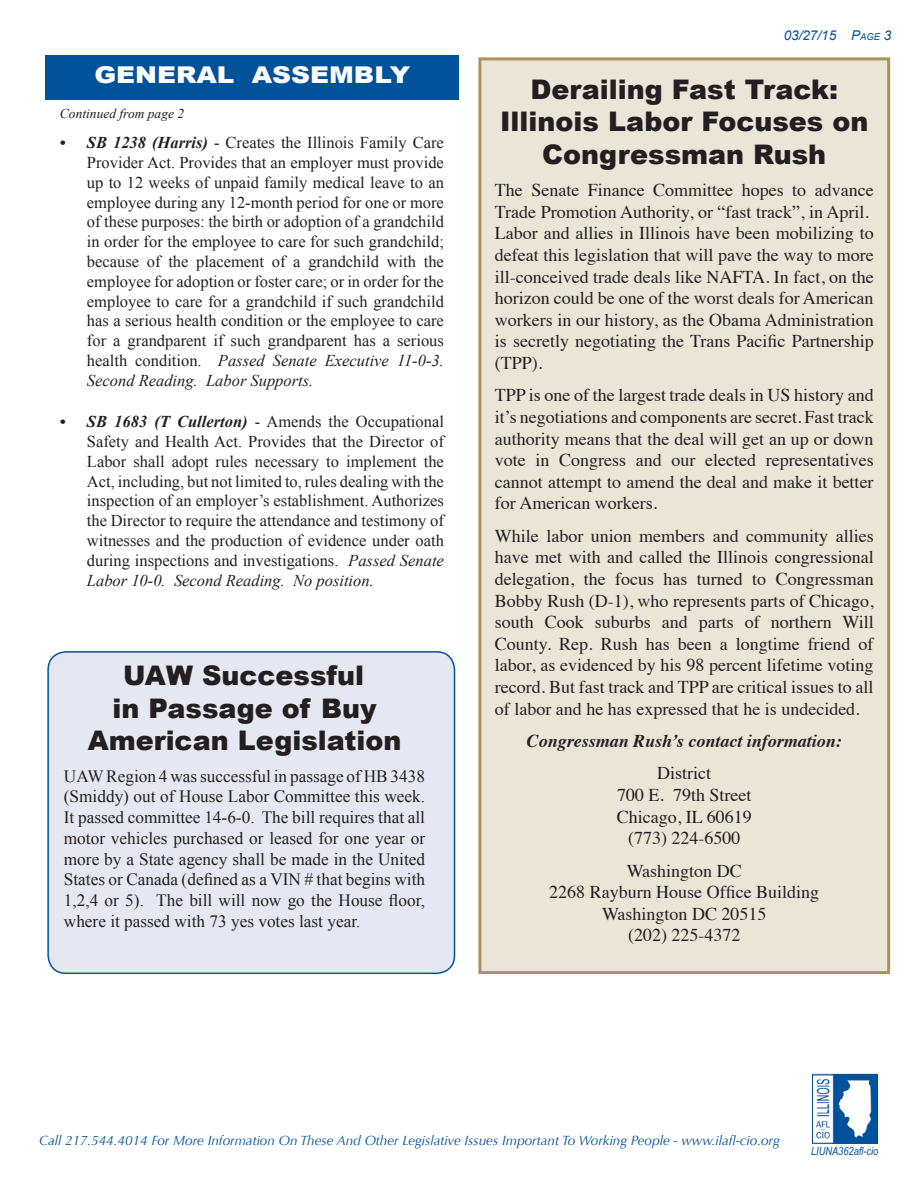
<style>
.page{position:relative;width:918px;height:1188px;background:#fff}
.page>*{position:absolute;margin:0;border:0;box-sizing:border-box;transform-origin:0 0}
.t1{font:900 27px/32.4px "Arial";color:#231f20;text-align:center}
.t2{font:900 23.1px "Arial";color:#fff;scale:1.14 1}
.t3{font:18px/21.6px "Times";color:#231f20;text-align:justify}
.t4{font:italic 700 18px "Times";color:#231f20}
.t5{font:17.25px/20.7px "Times New Roman";color:#231f20;text-align:justify}
.t6{font:16.5px/19.8px "Times New Roman";color:#231f20;text-align:justify}
.t7{font:italic 13.5px "Optima";color:#01519b}
.t8{font:italic 13.5px "Times New Roman";color:#231f20}
.t9{font:italic 13.5px "Arial";color:#01519b}
.t10{font:italic 11.25px "Arial Narrow";color:#01519b}
.s1{font-weight:700;font-style:italic}
.s2{font-style:italic}
.s3{font-size:9.45px}
</style>
<div class="page">
<img style="left:816px;top:1077px;width:60px;height:65px">
<div style="left:812px;top:1075px;width:66px;height:69px;border:1px solid #01519b"></div>
<div style="left:45px;top:55px;width:414px;height:44px;background:#01519b"></div>
<div style="left:48px;top:652px;width:407px;height:321px;background:#e5e8f3;border-radius:18px"></div>
<div style="left:47px;top:651px;width:408px;height:323px;border:2px solid #01519b;border-radius:18px"></div>
<div style="left:480px;top:59px;width:409px;height:914px;background:#ebe5d7"></div>
<div style="left:478px;top:57px;width:412px;height:917px;border:3px solid #aa945b"></div>
<p class="t2" style="left:94px;top:58px;width:156px">General Asse</p>
<p class="t2" style="left:329px;top:58px;width:73px">mbly</p>
<p class="t8" style="left:60px;top:104px;width:126px">Continued from page 2</p>
<p class="t6" style="left:87px;top:133px;width:359px;text-indent:-27px"><span class="s1">• SB 1238 (Harris)</span> - Creates the Illinois Family Care Provider Act. Provides that an employer must provide up to 12 weeks of unpaid family medical leave to an employee during any 12-month period for one or more of these purposes: the birth or adoption of a grandchild in order for the employee to care for such grandchild; because of the placement of a grandchild with the employee for adoption or foster care; or in order for the employee to care for a grandchild if such grandchild has a serious health condition or the employee to care for a grandparent if such grandparent has a serious health condition. <span class="s2">Passed Senate Executive 11-0-3.<br>Second Reading. Labor Supports.</span></p>
<p class="t6" style="left:87px;top:412px;width:359px;text-indent:-27px"><span class="s1">• SB 1683 (T Cullerton)</span> - Amends the Occupational Safety and Health Act. Provides that the Director of Labor shall adopt rules necessary to implement the Act, including, but not limited to, rules dealing with the inspection of an employer’s establishment. Authorizes the Director to require the attendance and testimony of witnesses and the production of evidence under oath during inspections and investigations. <span class="s2">Passed Senate Labor 10-0. Second Reading. No position.</span></p>
<h1 class="t1" style="left:88px;top:659px;width:315px">UAW Successful<br>in Passage of Buy<br>American Legislation</h1>
<p class="t5" style="left:64px;top:765px;width:363px">UAW Region 4 was successful in passage of HB 3438 (Smiddy) out of House Labor Committee this week.<br>It passed committee 14-6-0. The bill requires that all motor vehicles purchased or leased for one year or more by a State agency shall be made in the United States or Canada (defined as a VIN # that begins with 1,2,4 or 5). The bill will now go the House floor, where it passed with 73 yes votes last year.</p>
<p class="t9" style="left:784px;top:26px;width:109px">03/27/15 P<span class="s3">age</span> 3</p>
<h1 class="t1" style="left:500px;top:72px;width:370px">Derailing Fast Track:<br>Illinois Labor Focuses on<br>Congressman Rush</h1>
<p class="t3" style="left:495px;top:178px;width:380px;text-align:left">The Senate Finance Committee hopes to advance Trade Promotion Authority, or “fast track”, in April.<br>Labor and allies in Illinois have been mobilizing to defeat this legislation that will pave the way to more ill-conceived trade deals like NAFTA. In fact, on the horizon could be one of the worst deals for American workers in our history, as the Obama Administration is secretly negotiating the Trans Pacific Partnership (TPP).</p>
<p class="t3" style="left:495px;top:383px;width:380px">TPP is one of the largest trade deals in US history and it’s negotiations and components are secret. Fast track authority means that the deal will get an up or down vote in Congress and our elected representatives cannot attempt to amend the deal and make it better for American workers.</p>
<p class="t3" style="left:495px;top:523px;width:380px">While labor union members and community allies have met with and called the Illinois congressional delegation, the focus has turned to Congressman Bobby Rush (D-1), who represents parts of Chicago, south Cook suburbs and parts of northern Will County. Rep. Rush has been a longtime friend of labor, as evidenced by his 98 percent lifetime voting record. But fast track and TPP are critical issues to all of labor and he has expressed that he is undecided.</p>
<p class="t4" style="left:527px;top:724px;width:317px">Congressman Rush’s contact information:</p>
<p class="t3" style="left:617px;top:761px;width:136px;text-align:center">District<br>700 E. 79th Street<br>Chicago, IL 60619 (773) 224-6500</p>
<p class="t3" style="left:549px;top:858px;width:271px;text-align:center">Washington DC<br>2268 Rayburn House Office Building<br>Washington DC 20515<br>(202) 225-4372</p>
<p class="t7" style="left:39px;top:1133px;width:742px">Call 217.544.4014 For More Information On These And Other Legislative Issues Important To Working People - www.ilafl-cio.org</p>
<p class="t10" style="left:811px;top:1143px;width:69px">Liuna362afl-cio</p>
</div>
